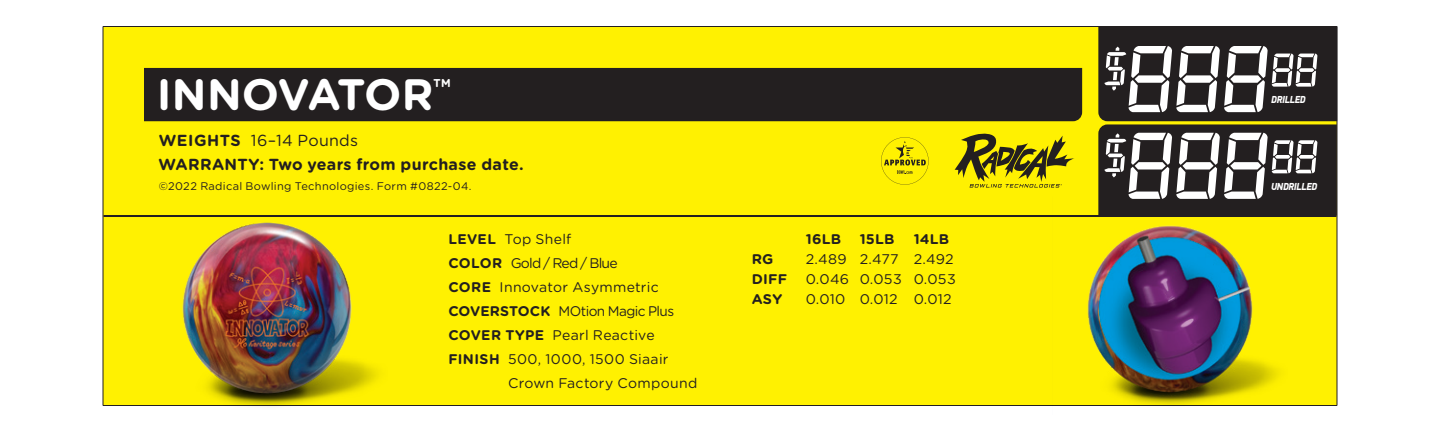
<style>
.page{position:relative;width:1440px;height:432px;background:#fff}
.page>*{position:absolute;margin:0;border:0;box-sizing:border-box;transform-origin:0 0}
.Ball_Poster_Specific{font:700 44px "Gotham Rounded";letter-spacing:-.015em;color:#fff}
.t1{font:700 16px "Gotham Rounded";letter-spacing:.015em;color:#231f20}
.t2{font:16px "Gotham Rounded";letter-spacing:.02em;color:#231f20}
.Ball_Poster_Specific-2{font:14px/24px "Gotham Rounded";letter-spacing:.015em;color:#231f20}
.Ball_Poster_Specific-3{font:14px "Gotham Rounded";letter-spacing:-.04em;color:#231f20}
.Ball_Poster_Specific-4{font:700 14px "Gotham Rounded";letter-spacing:.015em;color:#231f20}
.Ball_Poster_Specific-5{font:14px "Gotham Rounded";letter-spacing:-.06em;color:#231f20}
.t3{font:11px "Gotham Rounded";letter-spacing:.025em;color:#231f20}
.Address___Disclaimer{font:italic 900 10.2px "PF Din Display Pro";letter-spacing:-.03em;color:#fff;scale:.9 1}
.s1{font-weight:700}
</style>
<div class="page">
<div style="left:103px;top:26px;width:1234px;height:380px;background:#fff101"></div>
<hr style="left:104px;top:215px;width:1232px;height:2px;background:#231f20">
<img style="left:146px;top:222px;width:242px;height:184px">
<img style="left:1052px;top:225px;width:236px;height:181px">
<svg style="left:881px;top:137px;width:48px;height:48px"></svg>
<svg style="left:955px;top:133px;width:119px;height:55px"></svg>
<div style="left:144px;top:68px;width:938px;height:53px;background:#231f20"></div>
<svg style="left:1098px;top:26px;width:239px;height:189px;background:#585551"></svg>
<p class="Ball_Poster_Specific" style="left:157px;top:62px;width:296px">INNOVATOR<sup>™</sup></p>
<p class="t2" style="left:159px;top:130px;width:201px"><span class="s1">WEIGHTS</span> 16–14 Pounds</p>
<p class="t1" style="left:158px;top:152px;width:367px">WARRANTY: Two years from purchase date.</p>
<p class="t3" style="left:159px;top:179px;width:314px">©2022 Radical Bowling Technologies. Form #0822-04.</p>
<p class="Ball_Poster_Specific-2" style="left:448px;top:227px;width:125px"><span class="s1">LEVEL</span> Top Shelf</p>
<p class="Ball_Poster_Specific-5" style="left:448px;top:254px;width:171px"><span class="s1">COLOR</span> Gold / Red / Blue</p>
<p class="Ball_Poster_Specific-2" style="left:448px;top:275px;width:212px"><span class="s1">CORE</span> Innovator Asymmetric</p>
<p class="Ball_Poster_Specific-3" style="left:448px;top:302px;width:227px"><span class="s1">COVERSTOCK</span> MOtion Magic Plus</p>
<p class="Ball_Poster_Specific-2" style="left:448px;top:323px;width:208px"><span class="s1">COVER TYPE</span> Pearl Reactive</p>
<p class="Ball_Poster_Specific-2" style="left:508px;top:347px;width:191px;text-indent:-60px"><span class="s1">FINISH</span> 500, 1000, 1500 Siaair<br>Crown Factory Compound</p>
<p class="Ball_Poster_Specific-4" style="left:806px;top:229px;width:37px">16LB</p>
<p class="Ball_Poster_Specific-4" style="left:860px;top:229px;width:36px">15LB</p>
<p class="Ball_Poster_Specific-4" style="left:914px;top:229px;width:37px">14LB</p>
<p class="Ball_Poster_Specific-4" style="left:752px;top:249px;width:23px">RG</p>
<p class="Ball_Poster_Specific-2" style="left:806px;top:247px;width:150px">2.489 2.477 2.492</p>
<p class="Ball_Poster_Specific-4" style="left:752px;top:269px;width:37px">DIFF</p>
<p class="Ball_Poster_Specific-2" style="left:806px;top:267px;width:152px">0.046 0.053 0.053</p>
<p class="Ball_Poster_Specific-4" style="left:752px;top:289px;width:32px">ASY</p>
<p class="Ball_Poster_Specific-2" style="left:806px;top:287px;width:147px">0.010 0.012 0.012</p>
<p class="Address___Disclaimer" style="left:1271px;top:93px;width:40px">DRILLED</p>
<p class="Address___Disclaimer" style="left:1271px;top:180px;width:53px">UNDRILLED</p>
</div>
